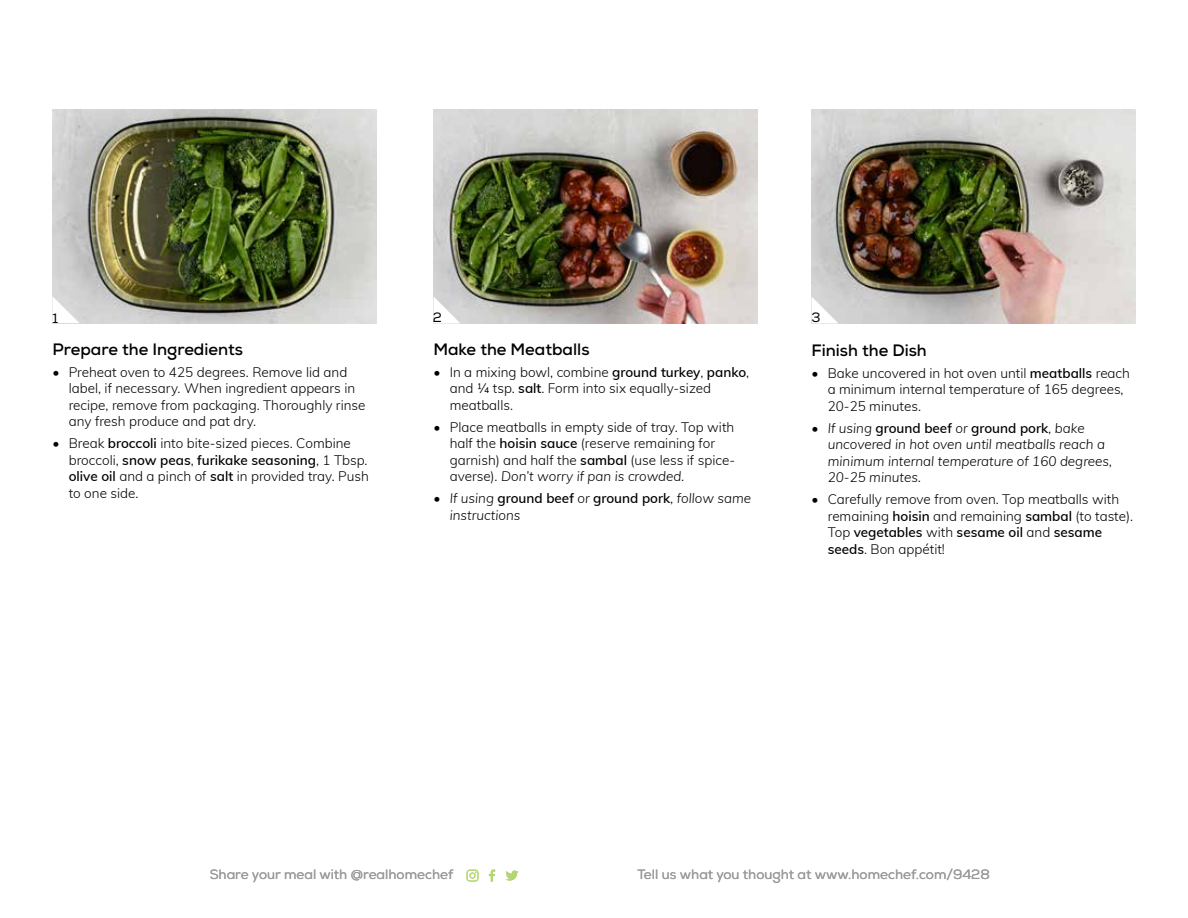
<style>
.page{position:relative;width:1188px;height:918px;background:#fff}
.page>*{position:absolute;margin:0;border:0;box-sizing:border-box;transform-origin:0 0}
.t1{font:700 16.5px "Nexa";color:#000}
.t2{font:300 13.5px/16.5px "Muli";color:#000}
.t3{font:italic 300 13.5px/16.5px "Muli";color:#000}
.t4{font:13.5px "Nexa";color:#9a9a9a}
.t5{font:13.5px "Nexa";color:#000}
.s1{font-weight:600}
.s2{font-style:italic}
.s3{font-style:normal}
.s4{font-weight:600;font-style:normal}
</style>
<div class="page">
<svg style="left:489px;top:870px;width:6px;height:12px"></svg>
<svg style="left:466px;top:870px;width:13px;height:12px"></svg>
<svg style="left:506px;top:871px;width:12px;height:10px"></svg>
<img style="left:812px;top:110px;width:324px;height:213px">
<img style="left:52px;top:110px;width:324px;height:213px">
<img style="left:434px;top:110px;width:324px;height:213px">
<svg style="left:52px;top:296px;width:27px;height:27px"></svg>
<svg style="left:434px;top:297px;width:27px;height:27px"></svg>
<svg style="left:812px;top:297px;width:27px;height:27px"></svg>
<p class="t5" style="left:52px;top:310px;width:7px">1</p>
<p class="t5" style="left:433px;top:309px;width:11px">2</p>
<p class="t5" style="left:812px;top:309px;width:11px">3</p>
<p class="t1" style="left:53px;top:339px;width:192px">Prepare the Ingredients</p>
<p class="t2" style="left:69px;top:363px;width:298px;text-indent:-16px">• Preheat oven to 425 degrees. Remove lid and label, if necessary. When ingredient appears in recipe, remove from packaging. Thoroughly rinse any fresh produce and pat dry.</p>
<p class="t2" style="left:69px;top:434px;width:302px;text-indent:-16px">• Break <span class="s1">broccoli</span> into bite-sized pieces. Combine broccoli, <span class="s1">snow peas</span>, <span class="s1">furikake seasoning</span>, 1 Tbsp. <span class="s1">olive oil</span> and a pinch of <span class="s1">salt</span> in provided tray. Push to one side.</p>
<p class="t1" style="left:434px;top:339px;width:158px">Make the Meatballs</p>
<p class="t2" style="left:450px;top:363px;width:301px;text-indent:-16px">• In a mixing bowl, combine <span class="s1">ground turkey</span>, <span class="s1">panko</span>, and ¼ tsp. <span class="s1">salt</span>. Form into six equally-sized meatballs.</p>
<p class="t2" style="left:450px;top:418px;width:287px;text-indent:-16px">• Place meatballs in empty side of tray. Top with half the <span class="s1">hoisin sauce</span> (reserve remaining for garnish) and half the <span class="s1">sambal</span> (use less if spice&shy;averse). <span class="s2">Don’t worry if pan is crowded.</span></p>
<p class="t3" style="left:450px;top:489px;width:303px;text-indent:-16px"><span class="s3">•</span> If using <span class="s4">ground beef</span> or <span class="s4">ground pork</span>, follow same instructions</p>
<p class="t1" style="left:812px;top:340px;width:117px">Finish the Dish</p>
<p class="t2" style="left:828px;top:364px;width:304px;text-indent:-16px">• Bake uncovered in hot oven until <span class="s1">meatballs</span> reach a minimum internal temperature of 165 degrees,<br>20-25 minutes.</p>
<p class="t3" style="left:828px;top:419px;width:286px;text-indent:-16px"><span class="s3">•</span> If using <span class="s4">ground beef</span> or <span class="s4">ground pork</span>, bake uncovered in hot oven until meatballs reach a minimum internal temperature of 160 degrees, 20-25 minutes.</p>
<p class="t2" style="left:828px;top:490px;width:307px;text-indent:-16px">• Carefully remove from oven. Top meatballs with remaining <span class="s1">hoisin</span> and remaining <span class="s1">sambal</span> (to taste).<br>Top <span class="s1">vegetables</span> with <span class="s1">sesame oil</span> and <span class="s1">sesame seeds</span>. Bon appétit!</p>
<p class="t4" style="left:210px;top:867px;width:245px">Share your meal with @realhomechef</p>
<p class="t4" style="left:638px;top:867px;width:354px">Tell us what you thought at www.homechef.com/9428</p>
</div>
